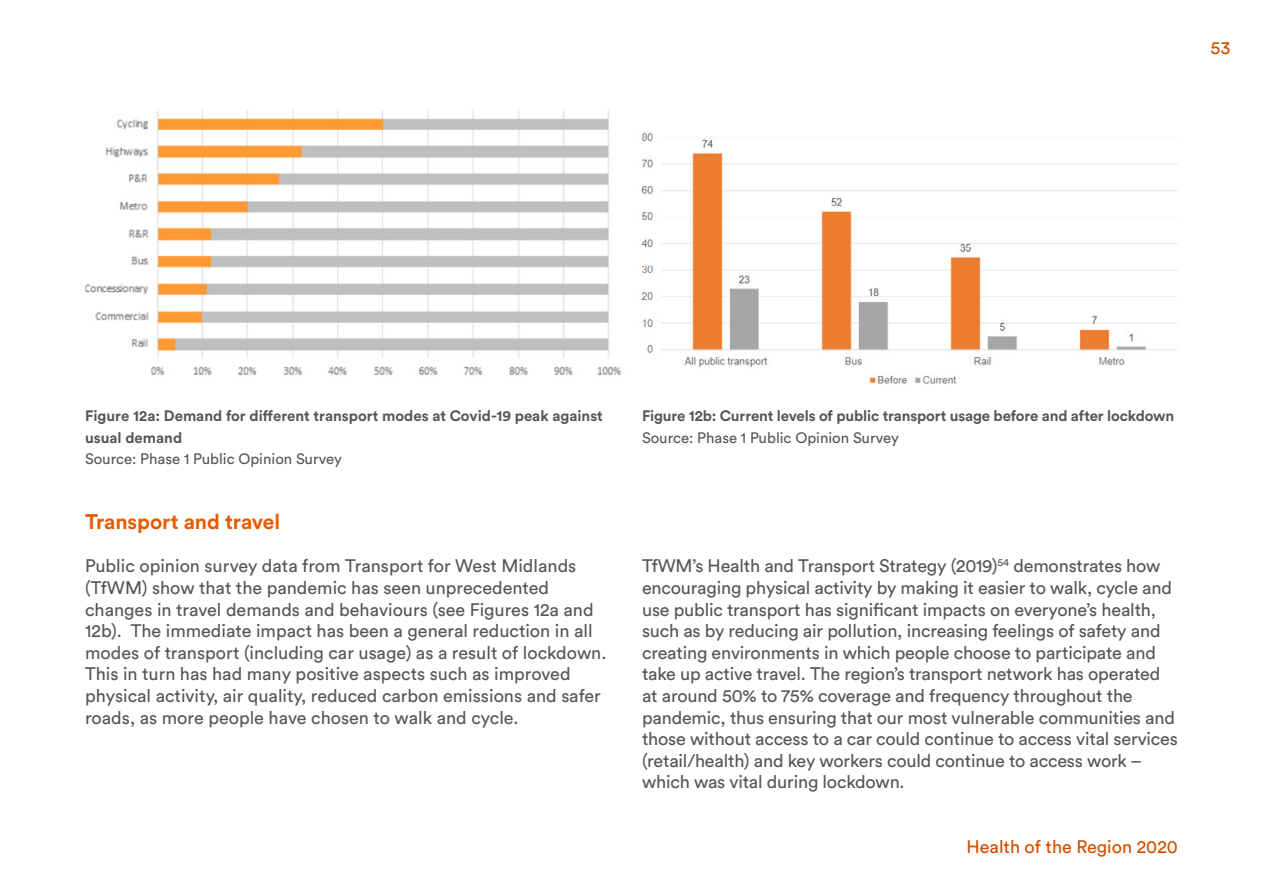
<style>
.page{position:relative;width:1263px;height:893px;background:#fff}
.page>*{position:absolute;margin:0;border:0;box-sizing:border-box;transform-origin:0 0}
.H4_-_Non_TOC_header{font:700 21px "WMCA Circular";letter-spacing:-.005em;color:#e55c00}
.P_-_Body_copy{font:18px/21.6px "WMCA Circular";letter-spacing:-.01em;color:#565658}
.t1{font:18px "WMCA Circular";color:#ce4e00}
.t2{font:700 15px/21.6px "WMCA Circular";letter-spacing:-.005em;color:#565658}
.t3{font:15px "WMCA Circular";color:#565658}
</style>
<div class="page">
<img style="left:85px;top:110px;width:537px;height:265px">
<img style="left:639px;top:132px;width:539px;height:252px">
<p class="t1" style="left:1210px;top:37px;width:21px">53</p>
<p class="t2" style="left:85px;top:405px;width:519px">Figure 12a: Demand for different transport modes at Covid-19 peak against usual demand</p>
<p class="t3" style="left:85px;top:450px;width:258px">Source: Phase 1 Public Opinion Survey</p>
<p class="t2" style="left:642px;top:405px;width:534px">Figure 12b: Current levels of public transport usage before and after lockdown</p>
<p class="t3" style="left:642px;top:428px;width:258px">Source: Phase 1 Public Opinion Survey</p>
<h4 class="H4_-_Non_TOC_header" style="left:85px;top:508px;width:197px">Transport and travel</h4>
<p class="P_-_Body_copy" style="left:85px;top:555px;width:520px">Public opinion survey data from Transport for West Midlands (TfWM) show that the pandemic has seen unprecedented changes in travel demands and behaviours (see Figures 12a and 12b). The immediate impact has been a general reduction in all modes of transport (including car usage) as a result of lockdown.<br>This in turn has had many positive aspects such as improved physical activity, air quality, reduced carbon emissions and safer roads, as more people have chosen to walk and cycle.</p>
<p class="P_-_Body_copy" style="left:642px;top:555px;width:537px">TfWM’s Health and Transport Strategy (2019)<sup>54</sup> demonstrates how encouraging physical activity by making it easier to walk, cycle and use public transport has significant impacts on everyone’s health, such as by reducing air pollution, increasing feelings of safety and creating environments in which people choose to participate and take up active travel. The region’s transport network has operated at around 50% to 75% coverage and frequency throughout the pandemic, thus ensuring that our most vulnerable communities and those without access to a car could continue to access vital services (retail/health) and key workers could continue to access work – which was vital during lockdown.</p>
<p class="t1" style="left:966px;top:836px;width:213px">Health of the Region 2020</p>
</div>
